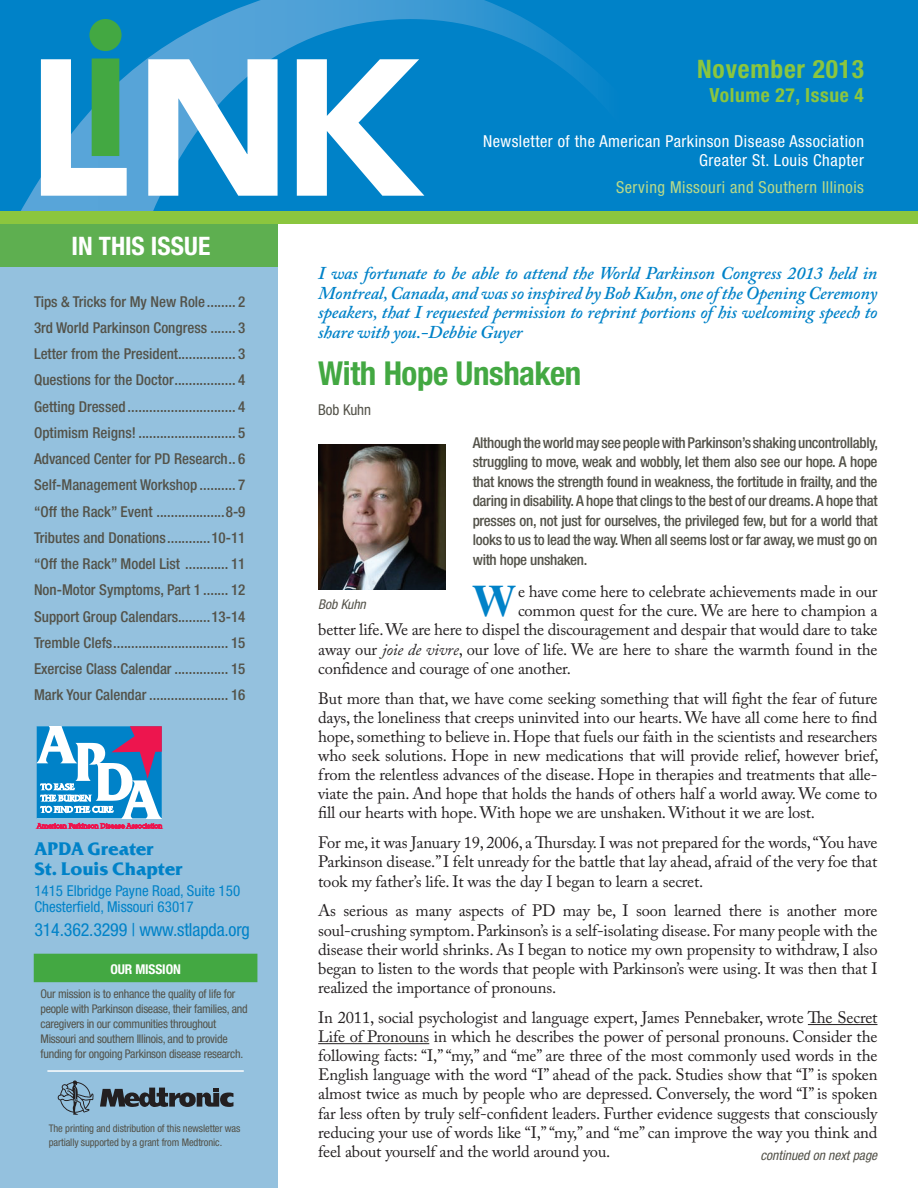
<style>
.page{position:relative;width:918px;height:1188px;background:#fff}
.page>*{position:absolute;margin:0;border:0;box-sizing:border-box;transform-origin:0 0}
.t1{font:900 192.75px "Avenir LT Std";color:#fff}
.t2{font:700 44.85px "Te X Gyre Termes";color:#0082c8}
.t3{font:700 condensed 33px "Helvetica Neue";letter-spacing:-.015em;color:#43a842}
.t4{font:700 condensed 25.5px "Helvetica Neue";letter-spacing:.03em;color:#8bc63e}
.t5{font:700 condensed 25.5px "Helvetica Neue";color:#fff}
.t6{font:700 condensed 19.5px "Helvetica Neue";letter-spacing:.03em;color:#8bc63e}
.t7{font:italic 600 18px/19.5px "Adobe Caslon Pro";letter-spacing:-.01em;color:#0082c8;text-align:justify}
.t8{font:condensed 18px "Helvetica Neue";letter-spacing:-.01em;color:#0082c8}
.t9{font:700 18px/19.5px "Friz Qua";color:#0082c8}
.t10{font:16.5px/19px "Adobe Caslon Pro";letter-spacing:-.01em;color:#231f20;text-align:justify}
.t11{font:condensed 16.5px/19.5px "Helvetica Neue";letter-spacing:.03em;color:#fff;text-align:right}
.t12{font:condensed 16.5px "Helvetica Neue";letter-spacing:.03em;color:#b8d989}
.t13{font:500 condensed 15px/26.2px "Helvetica Neue";letter-spacing:-.02em;color:#535249;text-align:justify}
.t14{font:condensed 15px/16.5px "Helvetica Neue";color:#0082c8}
.t15{font:condensed 15px "Helvetica Neue";color:#535249}
.t16{font:italic condensed 13.5px "Helvetica Neue";color:#535249}
.t17{font:700 condensed 13.5px "Helvetica Neue";letter-spacing:-.01em;color:#fff}
.t18{font:condensed 12px/15px "Helvetica Neue";letter-spacing:-.02em;color:#535249}
.t19{font:condensed 10.5px/13.5px "Helvetica Neue";letter-spacing:-.01em;color:#535249}
.s1{font-style:italic}
</style>
<div class="page">
<hr style="left:808px;top:1024px;width:69px;height:1px;background:#231f20">
<hr style="left:318px;top:1043px;width:111px;height:1px;background:#231f20">
<div style="left:0;top:0;width:918px;height:216px;background:#0082c8"></div>
<svg style="left:21px;top:0;width:574px;height:211px"></svg>
<div style="left:0;top:266px;width:278px;height:922px;background:#94c1de"></div>
<div style="left:0;top:224px;width:278px;height:43px;background:#5eaf50"></div>
<svg style="left:37px;top:726px;width:125px;height:102px;background:#709dca"></svg>
<svg style="left:89px;top:19px;width:33px;height:137px;background:#3aa161"></svg>
<img style="left:318px;top:445px;width:128px;height:145px">
<div style="left:0;top:211px;width:918px;height:13px;background:#8bc63e"></div>
<hr style="left:47px;top:1070px;width:197px;height:2px;background:#fff">
<div style="left:34px;top:954px;width:223px;height:28px;background:#43a842"></div>
<svg style="left:58px;top:1081px;width:35px;height:34px"></svg>
<svg style="left:100px;top:1088px;width:133px;height:19px"></svg>
<h1 class="t1" style="left:26px;top:12px;width:397px">LNK</h1>
<h3 class="t4" style="left:697px;top:54px;width:168px">November 2013</h3>
<p class="t6" style="left:710px;top:83px;width:156px">Volume 27, Issue 4</p>
<p class="t11" style="left:483px;top:131px;width:383px">Newsletter of the American Parkinson Disease Association<br>Greater St. Louis Chapter</p>
<p class="t12" style="left:616px;top:178px;width:249px">Serving Missouri and Southern Illinois</p>
<h3 class="t5" style="left:72px;top:231px;width:140px">IN THIS ISSUE</h3>
<p class="t13" style="left:34px;top:288px;width:213px">Tips &amp; Tricks for My New Role........ 2<br>3rd World Parkinson Congress ....... 3<br>Letter from the President................ 3<br>Questions for the Doctor................. 4<br>Getting Dressed .............................. 4<br>Optimism Reigns! ........................... 5<br>Advanced Center for PD Research.. 6<br>Self-Management Workshop .......... 7 “Off the Rack” Event ...................8-9<br>Tributes and Donations............10-11 “Off the Rack” Model List ............ 11<br>Non-Motor Symptoms, Part 1 ....... 12<br>Support Group Calendars.........13-14<br>Tremble Clefs................................ 15<br>Exercise Class Calendar ............... 15<br>Mark Your Calendar ...................... 16</p>
<p class="t9" style="left:34px;top:839px;width:150px">APDA Greater<br>St. Louis Chapter</p>
<p class="t14" style="left:34px;top:882px;width:207px">1415 Elbridge Payne Road, Suite 150<br>Chesterfield, Missouri 63017</p>
<p class="t8" style="left:34px;top:920px;width:217px">314.362.3299 | www.stlapda.org</p>
<p class="t17" style="left:110px;top:961px;width:72px">OUR MISSION</p>
<p class="t18" style="left:40px;top:986px;width:209px">Our mission is to enhance the quality of life for people with Parkinson disease, their families, and caregivers in our communities throughout Missouri and southern Illinois, and to provide funding for ongoing Parkinson disease research.</p>
<p class="t19" style="left:49px;top:1122px;width:193px">The printing and distribution of this newsletter was partially supported by a grant from Medtronic.</p>
<p class="t7" style="left:318px;top:263px;width:561px">I was fortunate to be able to attend the World Parkinson Congress 2013 held in Montreal, Canada, and was so inspired by Bob Kuhn, one of the Opening Ceremony speakers, that I requested permission to reprint portions of his welcoming speech to share with you.-Debbie Guyer</p>
<h3 class="t3" style="left:318px;top:353px;width:265px">With Hope Unshaken</h3>
<p class="t15" style="left:318px;top:401px;width:55px">Bob Kuhn</p>
<p class="t13" style="left:473px;top:432px;width:407px;line-height:19.5px">Although the world may see people with Parkinson’s shaking uncontrollably, struggling to move, weak and wobbly, let them also see our hope. A hope that knows the strength found in weakness, the fortitude in frailty, and the daring in disability. A hope that clings to the best of our dreams. A hope that presses on, not just for ourselves, the privileged few, but for a world that looks to us to lead the way. When all seems lost or far away, we must go on with hope unshaken.</p>
<h2 class="t2" style="left:472px;top:566px;width:46px">W</h2>
<p class="t10" style="left:518px;top:582px;width:361px">e have come here to celebrate achievements made in our</p>
<p class="t16" style="left:318px;top:596px;width:49px">Bob Kuhn</p>
<p class="t10" style="left:518px;top:601px;width:361px">common quest for the cure. We are here to champion a</p>
<p class="t10" style="left:318px;top:620px;width:561px">better life. We are here to dispel the discouragement and despair that would dare to take</p>
<p class="t10" style="left:318px;top:639px;width:561px">away our <span class="s1">joie de vivre</span>, our love of life. We are here to share the warmth found in the</p>
<p class="t10" style="left:318px;top:658px;width:254px">confidence and courage of one another.</p>
<p class="t10" style="left:318px;top:688px;width:562px">But more than that, we have come seeking something that will fight the fear of future days, the loneliness that creeps uninvited into our hearts. We have all come here to find hope, something to believe in. Hope that fuels our faith in the scientists and researchers who seek solutions. Hope in new medications that will provide relief, however brief, from the relentless advances of the disease. Hope in therapies and treatments that alle&shy;viate the pain. And hope that holds the hands of others half a world away. We come to fill our hearts with hope. With hope we are unshaken. Without it we are lost.</p>
<p class="t10" style="left:318px;top:833px;width:561px">For me, it was January 19, 2006, a Thursday. I was not prepared for the words, “You have Parkinson disease.” I felt unready for the battle that lay ahead, afraid of the very foe that took my father’s life. It was the day I began to learn a secret.</p>
<p class="t10" style="left:318px;top:901px;width:561px">As serious as many aspects of PD may be, I soon learned there is another more soul-crushing symptom. Parkinson’s is a self-isolating disease. For many people with the disease their world shrinks. As I began to notice my own propensity to withdraw, I also began to listen to the words that people with Parkinson’s were using. It was then that I realized the importance of pronouns.</p>
<p class="t10" style="left:318px;top:1008px;width:561px">In 2011, social psychologist and language expert, James Pennebaker, wrote The Secret Life of Pronouns in which he describes the power of personal pronouns. Consider the following facts: “I,” “my,” and “me” are three of the most commonly used words in the English language with the word “I” ahead of the pack. Studies show that “I” is spoken almost twice as much by people who are depressed. Conversely, the word “I” is spoken far less often by truly self-confident leaders. Further evidence suggests that consciously reducing your use of words like “I,” “my,” and “me” can improve the way you think and feel about yourself and the world around you.</p>
<p class="t16" style="left:761px;top:1147px;width:118px">continued on next page</p>
</div>
